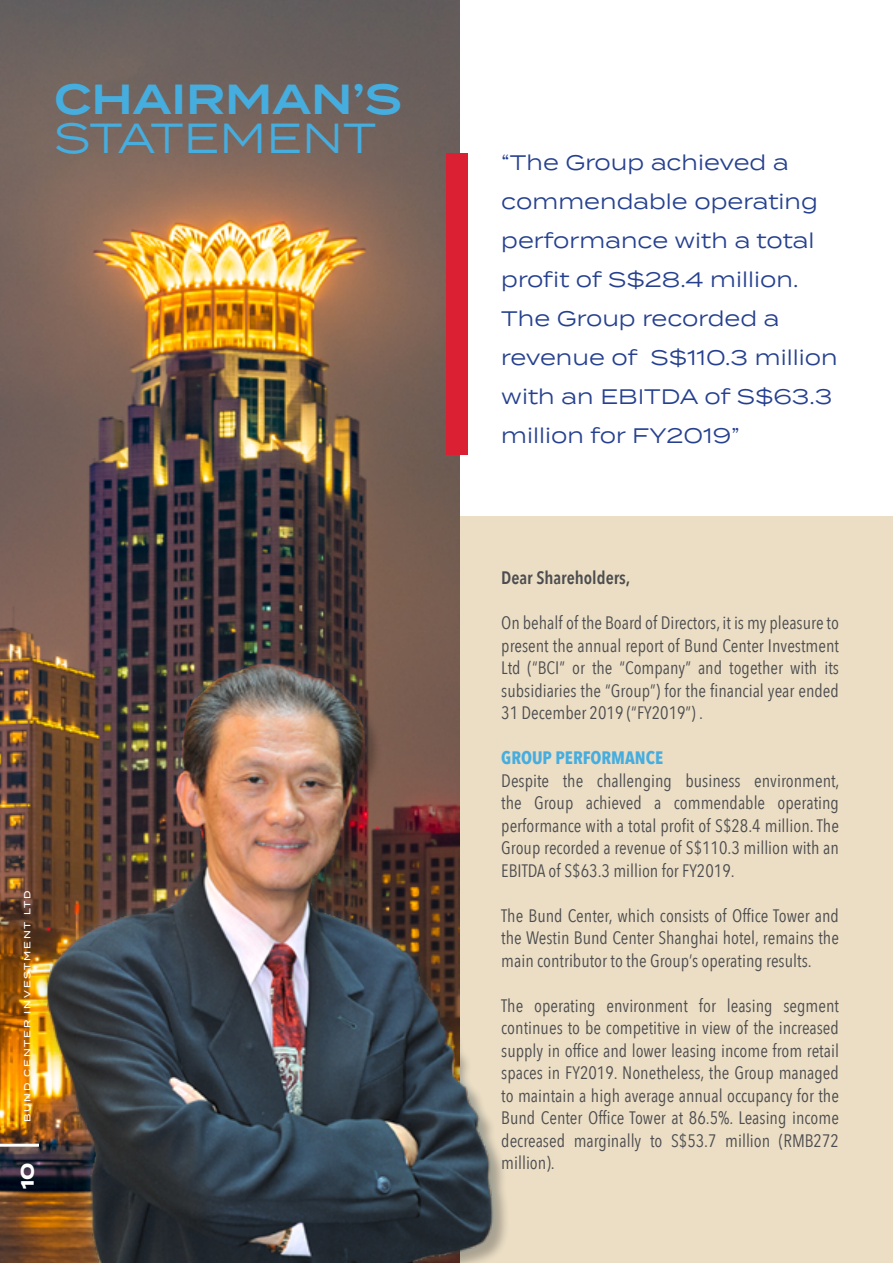
<style>
.page{position:relative;width:893px;height:1263px;background:#fff}
.page>*{position:absolute;margin:0;border:0;box-sizing:border-box;transform-origin:0 0}
.t1{font:600 42px "Termina";color:#46addf}
.t2{font:42px "Termina";color:#46addf}
.t3{font:21px/39px "Termina";color:#25408f}
.t4{font:18px/22.5px "Avenir Next Condensed";color:#4d4d4f;text-align:justify}
.t5{font:600 18px "Avenir Next Condensed";color:#4d4d4f}
.t6{font:700 18px "Avenir Next Condensed";color:#46addf}
.t7{font:700 18px "Termina";color:#fff}
.t8{font:500 9px "Termina";letter-spacing:.2em;color:#fff}
</style>
<div class="page">
<hr style="left:892px;top:0;width:1px;height:1263px;background:#ebdec5">
<div style="left:0;top:517px;width:893px;height:746px;background:#ebdec5"></div>
<img style="left:0;top:0;width:459px;height:557px">
<div style="left:446px;top:154px;width:22px;height:301px;background:#da2032"></div>
<img style="left:0;top:557px;width:506px;height:706px">
<h1 class="t1" style="left:54px;top:69px;width:349px">CHAIRMAN’S</h1>
<h1 class="t2" style="left:54px;top:108px;width:324px">STATEMENT</h1>
<p class="t8" style="left:21px;top:1122px;width:233px;rotate:-90deg">BUND CENTER INVESTMENT LTD</p>
<p class="t7" style="left:14px;top:1189px;width:28px;rotate:-90deg">10</p>
<p class="t3" style="left:501px;top:142px;width:338px">“The Group achieved a commendable operating performance with a total profit of S$28.4 million.<br>The Group recorded a revenue of S$110.3 million with an EBITDA of S$63.3 million for FY2019”</p>
<p class="t5" style="left:501px;top:562px;width:131px">Dear Shareholders,</p>
<p class="t4" style="left:501px;top:611px;width:339px">On behalf of the Board of Directors, it is my pleasure to present the annual report of Bund Center Investment Ltd (“BCI” or the “Company” and together with its subsidiaries the “Group”) for the financial year ended 31 December 2019 (“FY2019”) .</p>
<p class="t6" style="left:501px;top:747px;width:163px">GROUP PERFORMANCE</p>
<p class="t4" style="left:501px;top:768px;width:340px">Despite the challenging business environment, the Group achieved a commendable operating performance with a total profit of S$28.4 million. The Group recorded a revenue of S$110.3 million with an EBITDA of S$63.3 million for FY2019.</p>
<p class="t4" style="left:501px;top:903px;width:339px">The Bund Center, which consists of Office Tower and the Westin Bund Center Shanghai hotel, remains the main contributor to the Group’s operating results.</p>
<p class="t4" style="left:501px;top:993px;width:339px">The operating environment for leasing segment continues to be competitive in view of the increased supply in office and lower leasing income from retail spaces in FY2019. Nonetheless, the Group managed to maintain a high average annual occupancy for the Bund Center Office Tower at 86.5%. Leasing income decreased marginally to S$53.7 million (RMB272 million).</p>
</div>
